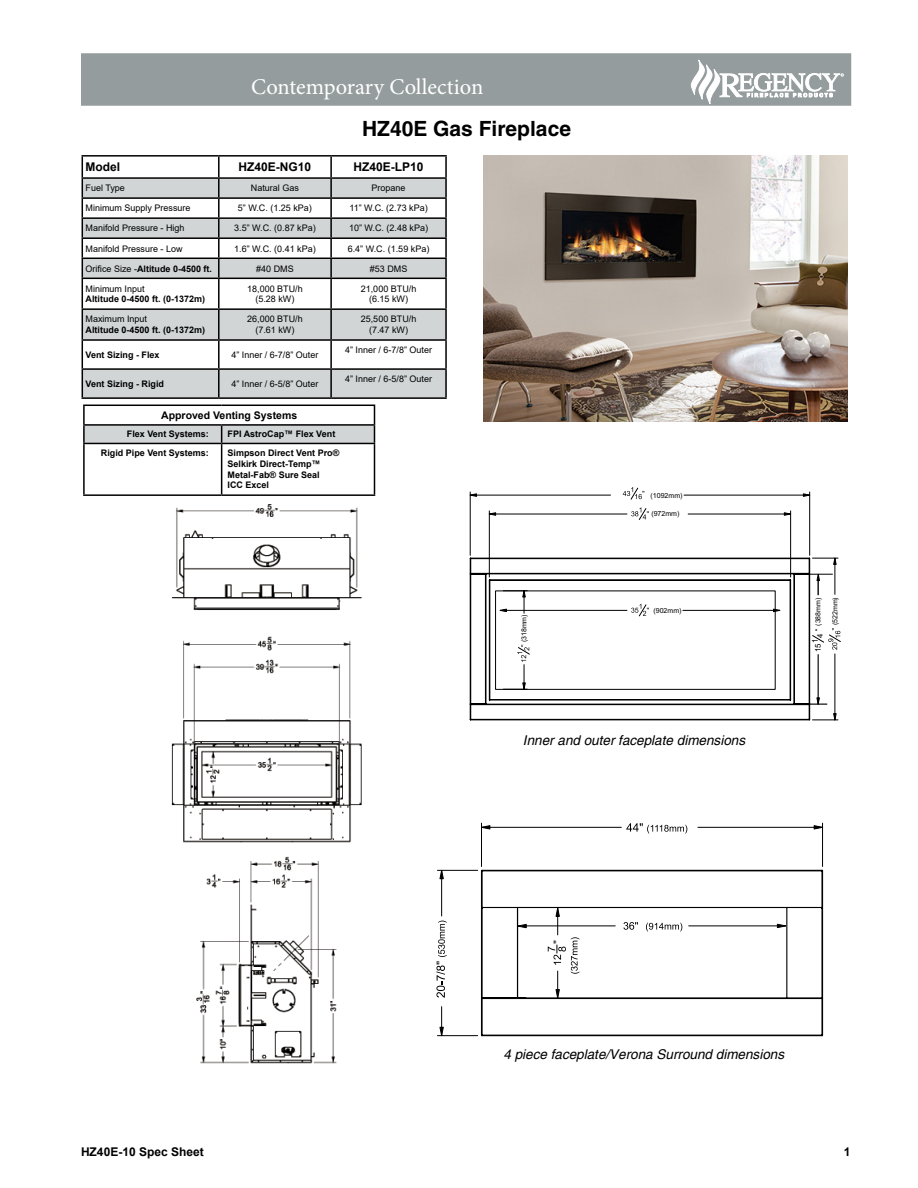
<style>
.page{position:relative;width:918px;height:1188px;background:#fff}
.page>*{position:absolute;margin:0;border:0;box-sizing:border-box;transform-origin:0 0}
.t1{font:22.5px "Minion Pro";color:#fff}
.t2{font:700 21px "Helvetica";color:#000}
.t3{font:italic 13.5px "Helvetica";color:#000}
.t4{font:700 12px "Arial";color:#000}
.t5{font:700 10.5px "Arial";color:#000}
.t6{font:9px/10.8px "Arial";color:#000;text-align:center}
.t7{font:700 9px/10.8px "Arial";color:#000}
.t8{font:7.95px "Arial";color:#000}
.t9{font:7.05px "Arial";color:#000}
.s1{font-weight:400}
</style>
<div class="page">
<div style="left:82px;top:54px;width:768px;height:51px;background:#959c9d"></div>
<svg style="left:690px;top:60px;width:154px;height:43px"></svg>
<div style="left:81px;top:53px;width:770px;height:53px;border:2px solid #959c9d"></div>
<svg style="left:83px;top:179px;width:362px;height:218px;fill:#d1d5d6"></svg>
<hr style="left:82px;top:155px;width:137px;height:2px;background:#000">
<hr style="left:219px;top:155px;width:112px;height:2px;background:#000">
<hr style="left:218px;top:157px;width:2px;height:20px;background:#000">
<hr style="left:331px;top:155px;width:116px;height:2px;background:#000">
<hr style="left:330px;top:157px;width:2px;height:20px;background:#000">
<hr style="left:445px;top:157px;width:2px;height:20px;background:#000">
<hr style="left:82px;top:177px;width:137px;height:2px;background:#000">
<hr style="left:219px;top:177px;width:112px;height:2px;background:#000">
<hr style="left:331px;top:177px;width:116px;height:2px;background:#000">
<hr style="left:82px;top:197px;width:137px;height:2px;background:#000">
<hr style="left:219px;top:197px;width:112px;height:2px;background:#000">
<hr style="left:331px;top:197px;width:116px;height:2px;background:#000">
<hr style="left:82px;top:217px;width:137px;height:2px;background:#000">
<hr style="left:219px;top:217px;width:112px;height:2px;background:#000">
<hr style="left:331px;top:217px;width:116px;height:2px;background:#000">
<hr style="left:82px;top:237px;width:137px;height:2px;background:#000">
<hr style="left:219px;top:237px;width:112px;height:2px;background:#000">
<hr style="left:331px;top:237px;width:116px;height:2px;background:#000">
<hr style="left:82px;top:258px;width:137px;height:1px;background:#000">
<hr style="left:219px;top:258px;width:112px;height:1px;background:#000">
<svg style="left:218px;top:179px;width:2px;height:99px"></svg>
<hr style="left:331px;top:258px;width:116px;height:1px;background:#000">
<svg style="left:330px;top:179px;width:2px;height:99px"></svg>
<svg style="left:445px;top:179px;width:2px;height:99px"></svg>
<hr style="left:82px;top:278px;width:137px;height:1px;background:#000">
<hr style="left:219px;top:278px;width:112px;height:1px;background:#000">
<hr style="left:218px;top:279px;width:2px;height:29px;background:#000">
<hr style="left:331px;top:278px;width:116px;height:1px;background:#000">
<hr style="left:330px;top:279px;width:2px;height:29px;background:#000">
<hr style="left:445px;top:279px;width:2px;height:29px;background:#000">
<hr style="left:82px;top:308px;width:137px;height:2px;background:#000">
<hr style="left:219px;top:308px;width:112px;height:2px;background:#000">
<hr style="left:218px;top:310px;width:2px;height:29px;background:#000">
<hr style="left:331px;top:308px;width:116px;height:2px;background:#000">
<hr style="left:330px;top:310px;width:2px;height:29px;background:#000">
<hr style="left:445px;top:310px;width:2px;height:29px;background:#000">
<hr style="left:82px;top:339px;width:137px;height:2px;background:#000">
<hr style="left:219px;top:339px;width:112px;height:2px;background:#000">
<hr style="left:218px;top:341px;width:2px;height:27px;background:#000">
<hr style="left:331px;top:339px;width:116px;height:2px;background:#000">
<hr style="left:330px;top:341px;width:2px;height:27px;background:#000">
<hr style="left:445px;top:341px;width:2px;height:27px;background:#000">
<hr style="left:82px;top:368px;width:137px;height:2px;background:#000">
<svg style="left:82px;top:157px;width:1px;height:240px"></svg>
<hr style="left:219px;top:368px;width:112px;height:2px;background:#000">
<hr style="left:218px;top:370px;width:2px;height:27px;background:#000">
<hr style="left:331px;top:368px;width:116px;height:2px;background:#000">
<hr style="left:330px;top:370px;width:2px;height:27px;background:#000">
<hr style="left:445px;top:370px;width:2px;height:27px;background:#000">
<hr style="left:82px;top:397px;width:137px;height:2px;background:#000">
<hr style="left:219px;top:397px;width:112px;height:2px;background:#000">
<hr style="left:331px;top:397px;width:116px;height:2px;background:#000">
<img style="left:483px;top:155px;width:365px;height:267px">
<hr style="left:83px;top:405px;width:139px;height:1px;background:#000">
<hr style="left:222px;top:405px;width:153px;height:1px;background:#000">
<svg style="left:83px;top:406px;width:292px;height:37px"></svg>
<hr style="left:83px;top:443px;width:139px;height:1px;background:#000">
<hr style="left:83px;top:444px;width:2px;height:50px;background:#000">
<hr style="left:222px;top:443px;width:153px;height:1px;background:#000">
<hr style="left:221px;top:444px;width:1px;height:50px;background:#000">
<hr style="left:374px;top:444px;width:1px;height:50px;background:#000">
<hr style="left:83px;top:494px;width:139px;height:2px;background:#000">
<hr style="left:222px;top:494px;width:153px;height:2px;background:#000">
<svg style="left:469px;top:558px;width:342px;height:163px"></svg>
<hr style="left:790px;top:511px;width:1px;height:66px;background:#000">
<hr style="left:489px;top:511px;width:1px;height:66px;background:#000">
<hr style="left:835px;top:558px;width:1px;height:36px;background:#000">
<hr style="left:835px;top:654px;width:1px;height:66px;background:#000">
<svg style="left:500px;top:590px;width:280px;height:100px"></svg>
<svg style="left:470px;top:487px;width:368px;height:78px"></svg>
<svg style="left:812px;top:713px;width:26px;height:8px"></svg>
<svg style="left:812px;top:628px;width:29px;height:22px"></svg>
<hr style="left:818px;top:655px;width:1px;height:49px;background:#000">
<svg style="left:808px;top:698px;width:19px;height:7px"></svg>
<svg style="left:807px;top:574px;width:25px;height:21px"></svg>
<svg style="left:480px;top:869px;width:344px;height:168px"></svg>
<hr style="left:441px;top:870px;width:1px;height:46px;background:#000">
<hr style="left:437px;top:1035px;width:41px;height:1px;background:#000">
<hr style="left:437px;top:870px;width:41px;height:1px;background:#000">
<hr style="left:698px;top:827px;width:125px;height:1px;background:#000">
<hr style="left:482px;top:827px;width:139px;height:1px;background:#000">
<hr style="left:822px;top:823px;width:1px;height:44px;background:#000">
<hr style="left:481px;top:823px;width:1px;height:44px;background:#000">
<svg style="left:623px;top:922px;width:15px;height:8px"></svg>
<hr style="left:526px;top:926px;width:89px;height:1px;background:#000">
<hr style="left:689px;top:926px;width:89px;height:1px;background:#000">
<svg style="left:440px;top:870px;width:4px;height:9px"></svg>
<svg style="left:440px;top:1007px;width:4px;height:29px"></svg>
<svg style="left:814px;top:825px;width:8px;height:4px"></svg>
<svg style="left:482px;top:825px;width:8px;height:4px"></svg>
<svg style="left:518px;top:924px;width:8px;height:4px"></svg>
<svg style="left:777px;top:924px;width:9px;height:4px"></svg>
<svg style="left:646px;top:923px;width:36px;height:9px"></svg>
<svg style="left:548px;top:908px;width:32px;height:90px"></svg>
<svg style="left:626px;top:823px;width:61px;height:11px"></svg>
<svg style="left:436px;top:921px;width:11px;height:77px"></svg>
<img style="left:171px;top:504px;width:191px;height:560px">
<h1 class="t1" style="left:251px;top:71px;width:234px">Contemporary Collection</h1>
<h2 class="t2" style="left:362px;top:116px;width:210px">HZ40E Gas Fireplace</h2>
<h3 class="t4" style="left:86px;top:159px;width:36px">Model</h3>
<h3 class="t4" style="left:239px;top:159px;width:74px">HZ40E-NG10</h3>
<h3 class="t4" style="left:354px;top:159px;width:72px">HZ40E-LP10</h3>
<p class="t6" style="left:86px;top:183px;width:41px">Fuel Type</p>
<p class="t6" style="left:251px;top:183px;width:50px">Natural Gas</p>
<p class="t6" style="left:372px;top:183px;width:36px">Propane</p>
<p class="t6" style="left:86px;top:203px;width:107px">Minimum Supply Pressure</p>
<p class="t6" style="left:238px;top:203px;width:76px">5” W.C. (1.25 kPa)</p>
<p class="t6" style="left:349px;top:203px;width:80px">11” W.C. (2.73 kPa)</p>
<p class="t6" style="left:86px;top:223px;width:101px">Manifold Pressure - High</p>
<p class="t6" style="left:234px;top:223px;width:83px">3.5” W.C. (0.87 kPa)</p>
<p class="t6" style="left:349px;top:223px;width:81px">10” W.C. (2.48 kPa)</p>
<p class="t6" style="left:86px;top:243px;width:99px">Manifold Pressure - Low</p>
<p class="t6" style="left:234px;top:243px;width:83px">1.6” W.C. (0.41 kPa)</p>
<p class="t6" style="left:348px;top:243px;width:83px">6.4” W.C. (1.59 kPa)</p>
<p class="t7" style="left:86px;top:263px;width:128px"><span class="s1">Orifice Size -</span>Altitude 0-4500 ft.</p>
<p class="t6" style="left:256px;top:263px;width:39px">#40 DMS</p>
<p class="t6" style="left:370px;top:263px;width:39px">#53 DMS</p>
<p class="t6" style="left:86px;top:283px;width:61px">Minimum Input</p>
<p class="t7" style="left:86px;top:294px;width:121px">Altitude 0-4500 ft. (0-1372m)</p>
<p class="t6" style="left:247px;top:283px;width:57px">18,000 BTU/h (5.28 kW)</p>
<p class="t6" style="left:361px;top:283px;width:57px">21,000 BTU/h (6.15 kW)</p>
<p class="t6" style="left:86px;top:314px;width:63px">Maximum Input</p>
<p class="t7" style="left:86px;top:325px;width:121px">Altitude 0-4500 ft. (0-1372m)</p>
<p class="t6" style="left:247px;top:314px;width:57px">26,000 BTU/h (7.61 kW)</p>
<p class="t6" style="left:361px;top:314px;width:57px">25,500 BTU/h (7.47 kW)</p>
<p class="t7" style="left:86px;top:349px;width:76px">Vent Sizing - Flex</p>
<p class="t6" style="left:231px;top:349px;width:89px">4” Inner / 6-7/8” Outer</p>
<p class="t6" style="left:345px;top:345px;width:89px">4” Inner / 6-7/8” Outer</p>
<p class="t7" style="left:86px;top:378px;width:80px">Vent Sizing - Rigid</p>
<p class="t6" style="left:231px;top:378px;width:89px">4” Inner / 6-5/8” Outer</p>
<p class="t6" style="left:345px;top:374px;width:89px">4” Inner / 6-5/8” Outer</p>
<p class="t5" style="left:161px;top:408px;width:137px">Approved Venting Systems</p>
<p class="t7" style="left:127px;top:429px;width:84px">Flex Vent Systems:</p>
<p class="t7" style="left:228px;top:429px;width:109px">FPI AstroCap™ Flex Vent</p>
<p class="t7" style="left:101px;top:448px;width:110px">Rigid Pipe Vent Systems:</p>
<p class="t7" style="left:228px;top:448px;width:113px">Simpson Direct Vent Pro®<br>Selkirk Direct-Temp™<br>Metal-Fab® Sure Seal<br>ICC Excel</p>
<p class="t9" style="left:519px;top:642px;width:30px;rotate:-90deg">(318mm)</p>
<p class="t9" style="left:651px;top:491px;width:33px">(1092mm)</p>
<p class="t9" style="left:651px;top:509px;width:30px">(972mm)</p>
<p class="t9" style="left:654px;top:606px;width:30px">(902mm)</p>
<h3 class="t3" style="left:523px;top:732px;width:224px">Inner and outer faceplate dimensions</h3>
<p class="t9" style="left:814px;top:626px;width:30px;rotate:-90deg">(388mm)</p>
<p class="t8" style="left:813px;top:652px;width:15px;rotate:-90deg">151</p>
<p class="t8" style="left:815px;top:638px;width:6px;rotate:-90deg">4</p>
<p class="t9" style="left:830px;top:625px;width:30px;rotate:-90deg">(522mm)</p>
<h3 class="t3" style="left:503px;top:1046px;width:282px">4 piece faceplate/Verona Surround dimensions</h3>
<h3 class="t4" style="left:81px;top:1144px;width:124px">HZ40E-10 Spec Sheet</h3>
<h3 class="t4" style="left:844px;top:1144px;width:8px">1</h3>
</div>
